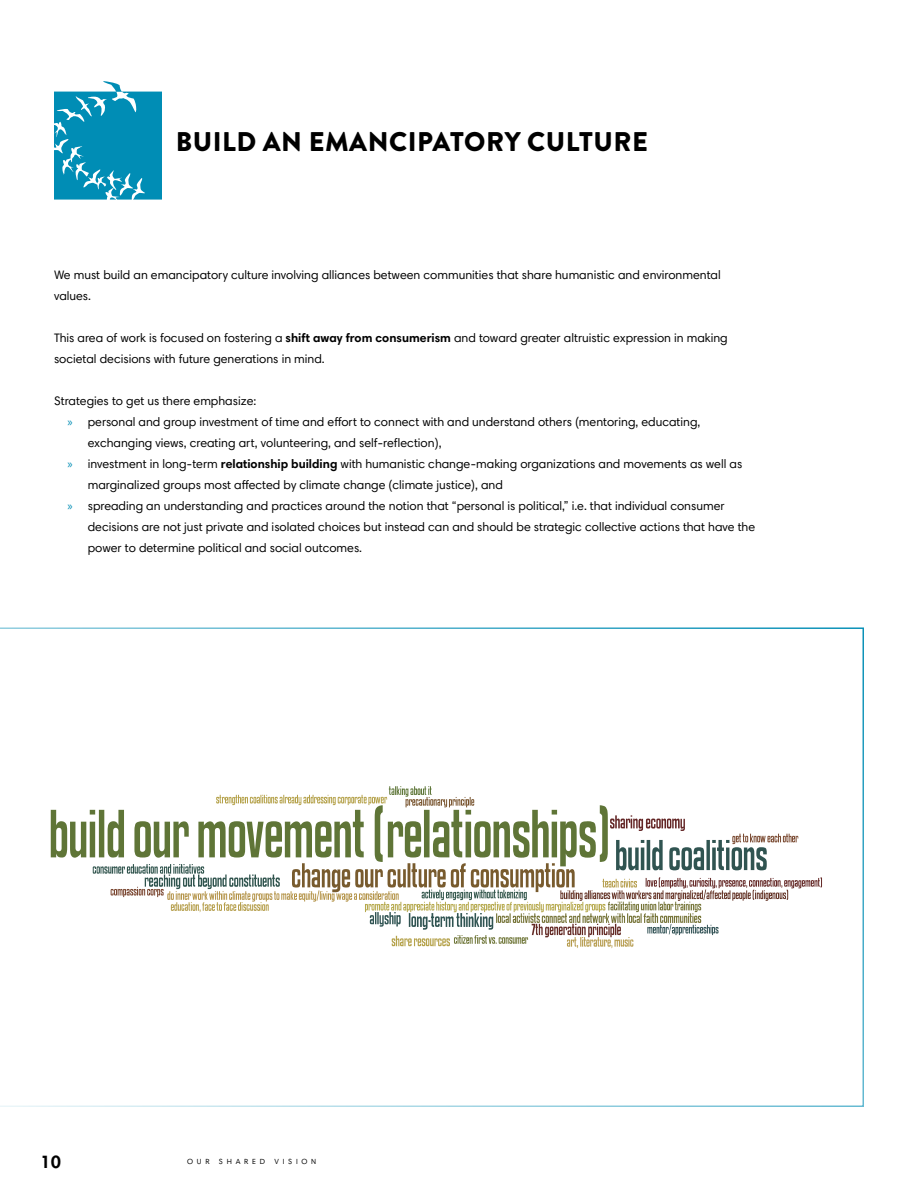
<style>
.page{position:relative;width:918px;height:1188px;background:#fff}
.page>*{position:absolute;margin:0;border:0;box-sizing:border-box;transform-origin:0 0}
.t1{font:900 27px "Brandon Grotesque";letter-spacing:.02em;color:#000}
.t2{font:700 18px "Harmonia Sans Std";color:#000}
.t3{font:12.3px/21px "Harmonia Sans Std";color:#000}
.t4{font:7.5px "Harmonia Sans Std";letter-spacing:.5em;color:#000}
.s1{font-weight:700}
.s2{font-family:"Myriad Pro";color:#008db5}
</style>
<div class="page">
<svg style="left:54px;top:81px;width:108px;height:119px;background:#2ca0c1"></svg>
<svg style="left:0;top:627px;width:864px;height:480px"></svg>
<h1 class="t1" style="left:176px;top:123px;width:474px">BUILD AN EMANCIPATORY CULTURE</h1>
<p class="t3" style="left:54px;top:264px;width:668px">We must build an emancipatory culture involving alliances between communities that share humanistic and environmental values.</p>
<p class="t3" style="left:54px;top:327px;width:675px">This area of work is focused on fostering a <span class="s1">shift away from consumerism</span> and toward greater altruistic expression in making societal decisions with future generations in mind.</p>
<p class="t3" style="left:54px;top:390px;width:204px">Strategies to get us there emphasize:</p>
<p class="t3" style="left:68px;top:411px;width:634px"><span class="s2">»</span> personal and group investment of time and effort to connect with and understand others (mentoring, educating,</p>
<p class="t3" style="left:88px;top:432px;width:355px">exchanging views, creating art, volunteering, and self-reflection),</p>
<p class="t3" style="left:68px;top:453px;width:676px"><span class="s2">»</span> investment in long-term <span class="s1">relationship building</span> with humanistic change-making organizations and movements as well as</p>
<p class="t3" style="left:88px;top:474px;width:417px">marginalized groups most affected by climate change (climate justice), and</p>
<p class="t3" style="left:68px;top:495px;width:659px"><span class="s2">»</span> spreading an understanding and practices around the notion that “personal is political,” i.e. that individual consumer</p>
<p class="t3" style="left:88px;top:516px;width:669px">decisions are not just private and isolated choices but instead can and should be strategic collective actions that have the</p>
<p class="t3" style="left:88px;top:537px;width:276px">power to determine political and social outcomes.</p>
<h2 class="t2" style="left:40px;top:1150px;width:22px">10</h2>
<p class="t4" style="left:187px;top:1157px;width:24px">OUR</p>
<p class="t4" style="left:219px;top:1157px;width:48px">SHARED</p>
<p class="t4" style="left:275px;top:1157px;width:43px">VISION</p>
</div>
